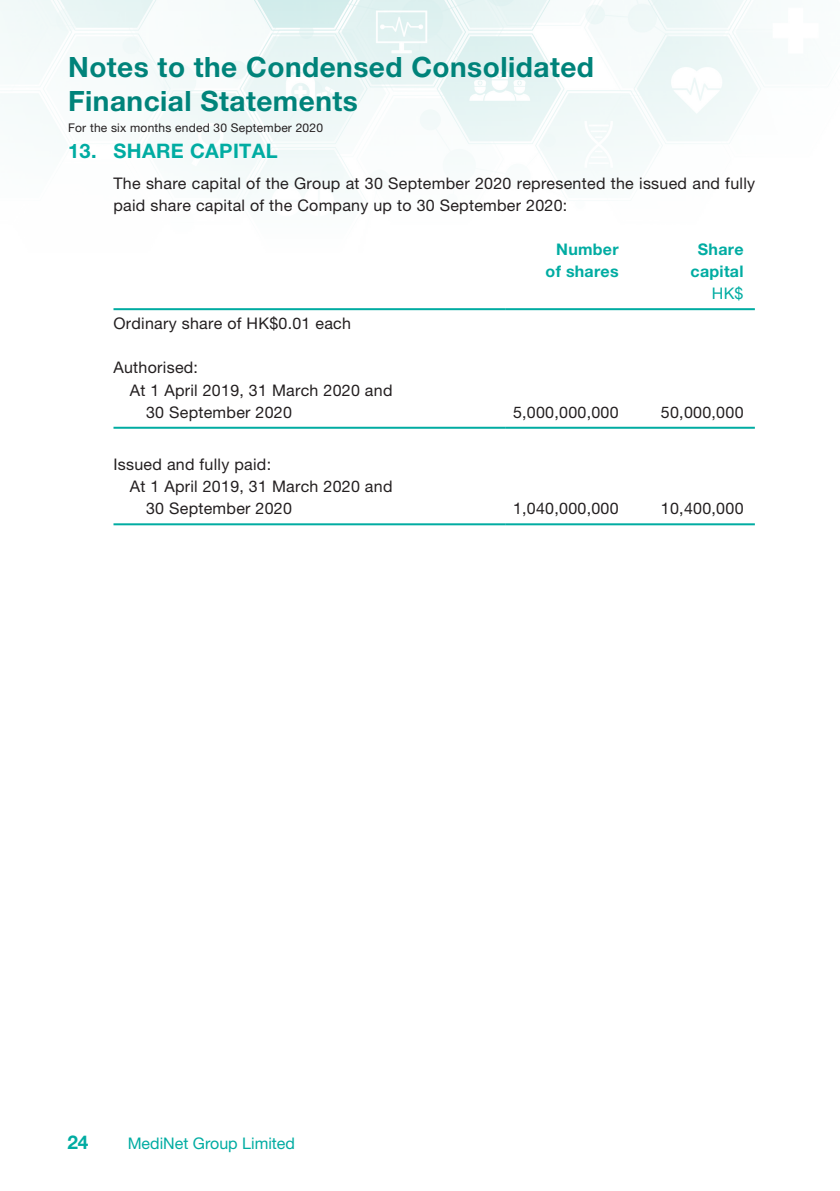
<style>
.page{position:relative;width:840px;height:1191px;background:#fff}
.page>*{position:absolute;margin:0;border:0;box-sizing:border-box;transform-origin:0 0}
.t1{font:700 28px/34px "Helvetica Neue LT Std";letter-spacing:.015em;color:#00837a}
._01_H1{font:700 20px "Helvetica Neue LT Std";letter-spacing:.015em;color:#00aca2}
.t2{font:700 19px "Helvetica Neue LT Std";color:#00aca2}
._50_Table_txt{font:16px "Helvetica Neue LT Std";letter-spacing:.015em;color:#231f20}
._00_txt{font:16px/22px "Helvetica Neue LT Std";letter-spacing:.015em;color:#231f20}
._50_Table_txt-2{font:700 16px "Helvetica Neue LT Std";letter-spacing:.015em;color:#00aca2}
._50_Table_txt-3{font:16px "Helvetica Neue LT Std";color:#00aca2}
.t3{font:12px "Helvetica Neue LT Std";letter-spacing:.015em;color:#231f20}
</style>
<div class="page">
<img style="left:0;top:0;width:772px;height:429px">
<hr style="left:113px;top:308px;width:392px;height:2px;background:#00aca2">
<hr style="left:505px;top:308px;width:124px;height:2px;background:#00aca2">
<hr style="left:629px;top:308px;width:125px;height:2px;background:#00aca2">
<hr style="left:113px;top:427px;width:392px;height:2px;background:#00aca2">
<hr style="left:505px;top:427px;width:124px;height:2px;background:#00aca2">
<hr style="left:629px;top:427px;width:125px;height:2px;background:#00aca2">
<hr style="left:113px;top:523px;width:392px;height:2px;background:#00aca2">
<hr style="left:505px;top:523px;width:124px;height:2px;background:#00aca2">
<hr style="left:629px;top:523px;width:125px;height:2px;background:#00aca2">
<h1 class="t1" style="left:68px;top:49px;width:527px">Notes to the Condensed Consolidated<br>Financial Statements</h1>
<p class="t3" style="left:68px;top:120px;width:256px">For the six months ended 30 September 2020</p>
<p class="_01_H1" style="left:68px;top:139px;width:211px">13. SHARE CAPITAL</p>
<p class="_00_txt" style="left:113px;top:172px;width:642px">The share capital of the Group at 30 September 2020 represented the issued and fully paid share capital of the Company up to 30 September 2020:</p>
<p class="_50_Table_txt-2" style="left:556px;top:239px;width:64px">Number</p>
<p class="_50_Table_txt-2" style="left:545px;top:261px;width:74px">of shares</p>
<p class="_50_Table_txt-2" style="left:697px;top:239px;width:47px">Share</p>
<p class="_50_Table_txt-2" style="left:690px;top:261px;width:54px">capital</p>
<p class="_50_Table_txt-3" style="left:711px;top:284px;width:33px">HK$</p>
<p class="_50_Table_txt" style="left:113px;top:314px;width:239px">Ordinary share of HK$0.01 each</p>
<p class="_50_Table_txt" style="left:113px;top:358px;width:86px">Authorised:</p>
<p class="_50_Table_txt" style="left:130px;top:380px;width:264px">At 1 April 2019, 31 March 2020 and</p>
<p class="_50_Table_txt" style="left:146px;top:402px;width:147px">30 September 2020</p>
<p class="_50_Table_txt" style="left:512px;top:402px;width:107px">5,000,000,000</p>
<p class="_50_Table_txt" style="left:660px;top:402px;width:84px">50,000,000</p>
<p class="_50_Table_txt" style="left:113px;top:455px;width:159px">Issued and fully paid:</p>
<p class="_50_Table_txt" style="left:130px;top:477px;width:264px">At 1 April 2019, 31 March 2020 and</p>
<p class="_50_Table_txt" style="left:146px;top:499px;width:147px">30 September 2020</p>
<p class="_50_Table_txt" style="left:512px;top:499px;width:107px">1,040,000,000</p>
<p class="_50_Table_txt" style="left:660px;top:499px;width:84px">10,400,000</p>
<p class="t2" style="left:67px;top:1130px;width:22px">24</p>
<p class="_50_Table_txt-3" style="left:128px;top:1133px;width:169px">MediNet Group Limited</p>
</div>
